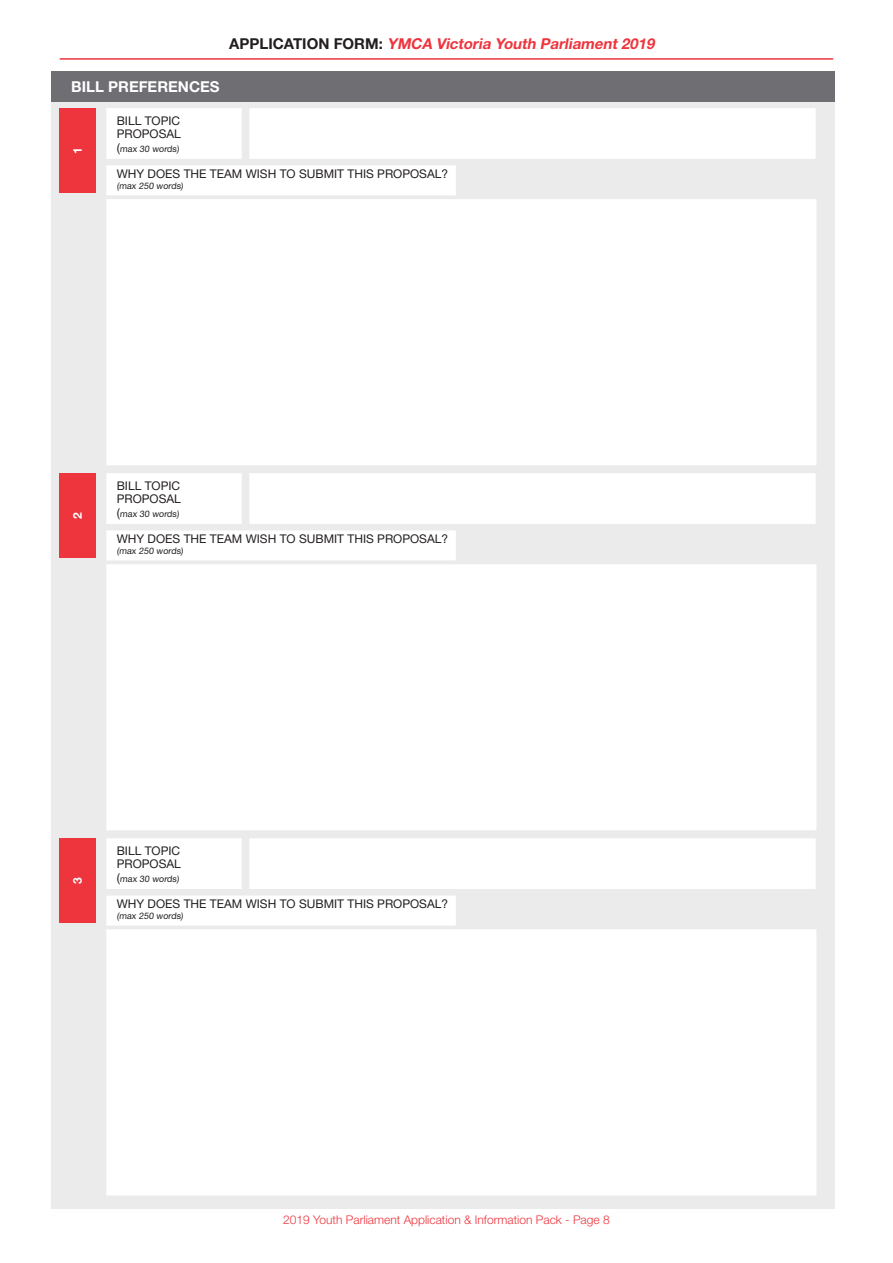
<style>
.page{position:relative;width:893px;height:1263px;background:#fff}
.page>*{position:absolute;margin:0;border:0;box-sizing:border-box;transform-origin:0 0}
.t1{font:italic 700 15px "Helvetica Neue";color:#ee343d}
.t2{font:700 15px "Helvetica Neue";color:#fff}
.t3{font:12px/13.5px "Helvetica Neue";color:#231f20}
.t4{font:300 12px "Helvetica Neue";color:#ee343d}
.t5{font:700 12px "Helvetica Neue";color:#fff}
.t6{font:9px "Helvetica Neue";color:#231f20}
.s1{font-style:normal;color:#231f20}
.s2{font-size:12px}
</style>
<div class="page">
<div style="left:51px;top:72px;width:783px;height:1137px;background:#ebebec"></div>
<hr style="left:60px;top:58px;width:773px;height:2px;background:#ee343d">
<div style="left:51px;top:72px;width:783px;height:30px;background:#6e6e73"></div>
<div style="left:59px;top:108px;width:37px;height:85px;background:#ee343d"></div>
<div style="left:106px;top:108px;width:136px;height:51px;background:#fff"></div>
<div style="left:249px;top:108px;width:567px;height:51px;background:#fff"></div>
<div style="left:106px;top:165px;width:350px;height:30px;background:#fff"></div>
<div style="left:106px;top:199px;width:710px;height:266px;background:#fff"></div>
<div style="left:59px;top:473px;width:37px;height:85px;background:#ee343d"></div>
<div style="left:106px;top:473px;width:136px;height:51px;background:#fff"></div>
<div style="left:249px;top:473px;width:567px;height:51px;background:#fff"></div>
<div style="left:106px;top:531px;width:350px;height:29px;background:#fff"></div>
<div style="left:106px;top:564px;width:710px;height:266px;background:#fff"></div>
<div style="left:59px;top:838px;width:37px;height:85px;background:#ee343d"></div>
<div style="left:106px;top:838px;width:136px;height:51px;background:#fff"></div>
<div style="left:249px;top:838px;width:567px;height:51px;background:#fff"></div>
<div style="left:106px;top:896px;width:350px;height:29px;background:#fff"></div>
<div style="left:106px;top:929px;width:710px;height:266px;background:#fff"></div>
<p class="t1" style="left:229px;top:34px;width:430px"><span class="s1">A P P L I C AT I O N F O R M :</span> YMCA Victoria Youth Parliament 2019</p>
<p class="t2" style="left:71px;top:78px;width:150px">BILL PREFERENCES</p>
<p class="t5" style="left:70px;top:154px;width:8px;rotate:-90deg">1</p>
<p class="t3" style="left:117px;top:114px;width:66px">BILL TOPIC<br>PROPOSAL</p>
<p class="t6" style="left:117px;top:143px;width:64px"><span class="s2">(</span>max 30 words)</p>
<p class="t3" style="left:117px;top:167px;width:333px">WHY DOES THE TEAM WISH TO SUBMIT THIS PROPOSAL?</p>
<p class="t6" style="left:117px;top:180px;width:68px">(max 250 words)</p>
<p class="t5" style="left:70px;top:519px;width:8px;rotate:-90deg">2</p>
<p class="t3" style="left:117px;top:479px;width:66px">BILL TOPIC<br>PROPOSAL</p>
<p class="t6" style="left:117px;top:508px;width:64px"><span class="s2">(</span>max 30 words)</p>
<p class="t3" style="left:117px;top:532px;width:333px">WHY DOES THE TEAM WISH TO SUBMIT THIS PROPOSAL?</p>
<p class="t6" style="left:117px;top:545px;width:68px">(max 250 words)</p>
<p class="t5" style="left:70px;top:884px;width:8px;rotate:-90deg">3</p>
<p class="t3" style="left:117px;top:844px;width:66px">BILL TOPIC<br>PROPOSAL</p>
<p class="t6" style="left:117px;top:873px;width:64px"><span class="s2">(</span>max 30 words)</p>
<p class="t3" style="left:117px;top:897px;width:333px">WHY DOES THE TEAM WISH TO SUBMIT THIS PROPOSAL?</p>
<p class="t6" style="left:117px;top:910px;width:68px">(max 250 words)</p>
<p class="t4" style="left:283px;top:1212px;width:328px">2019 Youth Parliament Application &amp; Information Pack - Page 8</p>
</div>
